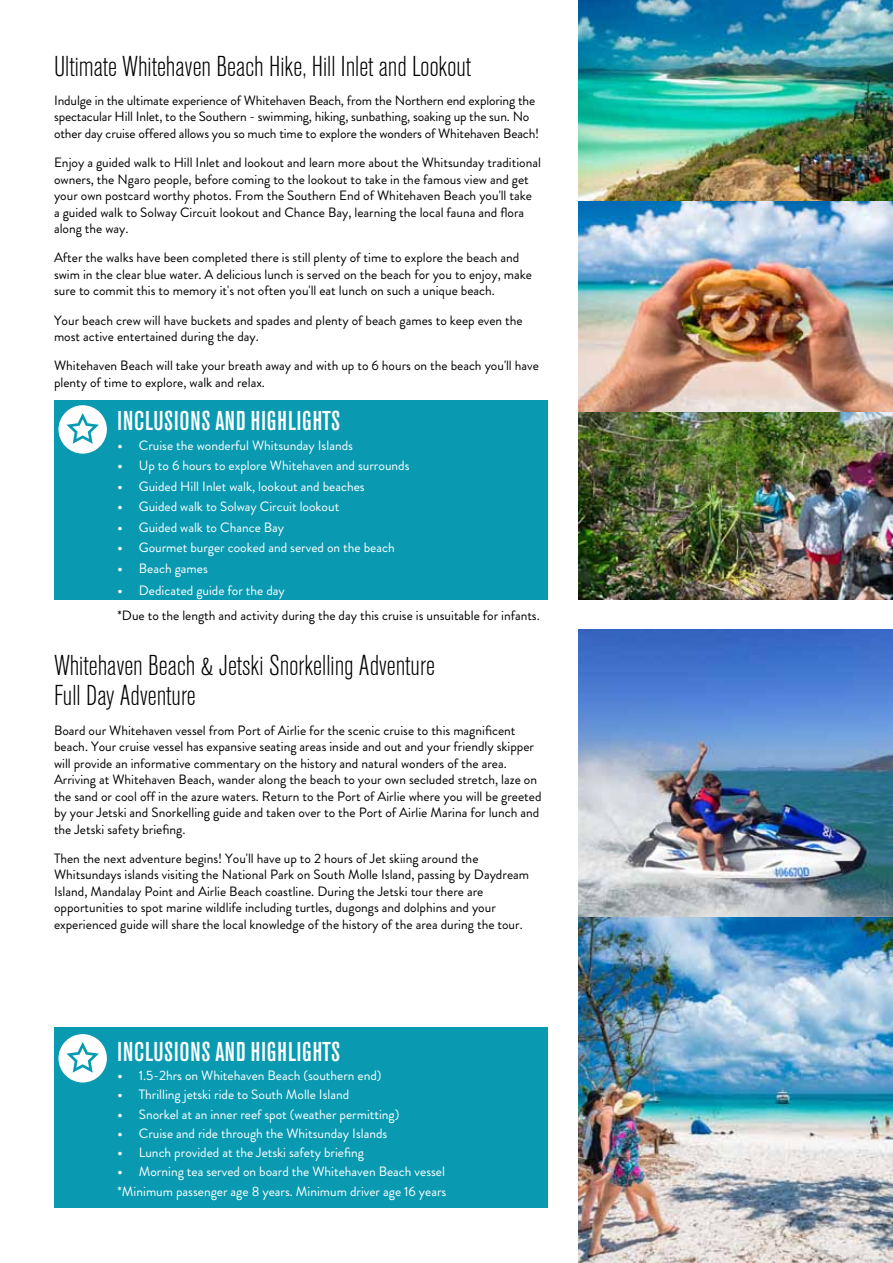
<style>
.page{position:relative;width:893px;height:1263px;background:#fff}
.page>*{position:absolute;margin:0;border:0;box-sizing:border-box;transform-origin:0 0}
.t1{font:300 condensed 28.5px/30px "Akzidenz Grotesk BE";color:#000}
.t2{font:500 condensed 27px "Akzidenz Grotesk BE";letter-spacing:.03em;color:#fff}
.t3{font:13.5px/16.5px "Brandon Grotesque";color:#000}
.t4{font:13.5px/19.2px "Brandon Grotesque";color:#fff}
.s1{font-family:"Brandon Text";font-weight:700}
.s2{font-family:"Brandon Text";font-weight:700;color:#fff}
.s3{color:#fff}
</style>
<div class="page">
<div style="left:54px;top:400px;width:493px;height:200px;background:#099ab2"></div>
<div style="left:54px;top:1027px;width:493px;height:180px;background:#099ab2"></div>
<img style="left:578px;top:0;width:315px;height:600px">
<img style="left:578px;top:629px;width:315px;height:634px">
<div style="left:58px;top:405px;width:49px;height:49px;background:#fff;border-radius:50%"></div>
<svg style="left:66px;top:413px;width:33px;height:31px"></svg>
<div style="left:58px;top:1034px;width:49px;height:48px;background:#fff;border-radius:50%"></div>
<svg style="left:66px;top:1042px;width:33px;height:31px"></svg>
<h1 class="t1" style="left:54px;top:52px;width:419px">Ultimate Whitehaven Beach Hike, Hill Inlet and Lookout</h1>
<p class="t3" style="left:54px;top:92px;width:487px">Indulge in the ultimate experience of Whitehaven Beach, from the Northern end exploring the spectacular Hill Inlet, to the Southern - swimming, hiking, sunbathing, soaking up the sun. No other day cruise offered allows you so much time to explore the wonders of Whitehaven Beach!</p>
<p class="t3" style="left:54px;top:154px;width:488px">Enjoy a guided walk to Hill Inlet and lookout and learn more about the Whitsunday traditional owners, the Ngaro people, before coming to the lookout to take in the famous view and get your own postcard worthy photos. From the Southern End of Whitehaven Beach you'll take a guided walk to Solway Circuit lookout and Chance Bay, learning the local fauna and flora along the way.</p>
<p class="t3" style="left:54px;top:250px;width:479px">After the walks have been completed there is still plenty of time to explore the beach and swim in the clear blue water. A delicious lunch is served on the beach for you to enjoy, make sure to commit this to memory it's not often you'll eat lunch on such a unique beach.</p>
<p class="t3" style="left:54px;top:312px;width:470px">Your beach crew will have buckets and spades and plenty of beach games to keep even the most active entertained during the day.</p>
<p class="t3" style="left:54px;top:358px;width:486px">Whitehaven Beach will take your breath away and with up to 6 hours on the beach you'll have plenty of time to explore, walk and relax.</p>
<h2 class="t2" style="left:118px;top:405px;width:224px">INCLUSIONS AND HIGHLIGHTS</h2>
<p class="t4" style="left:118px;top:436px;width:237px"><span class="s1">•</span> Cruise the wonderful Whitsunday Islands</p>
<p class="t4" style="left:118px;top:456px;width:293px"><span class="s1">•</span> Up to 6 hours to explore Whitehaven and surrounds</p>
<p class="t4" style="left:118px;top:477px;width:249px"><span class="s1">•</span> Guided Hill Inlet walk, lookout and beaches</p>
<p class="t4" style="left:118px;top:497px;width:223px"><span class="s1">•</span> Guided walk to Solway Circuit lookout</p>
<p class="t4" style="left:118px;top:518px;width:168px"><span class="s1">•</span> Guided walk to Chance Bay</p>
<p class="t4" style="left:118px;top:538px;width:279px"><span class="s1">•</span> Gourmet burger cooked and served on the beach</p>
<p class="t4" style="left:118px;top:559px;width:92px"><span class="s1">•</span> Beach games</p>
<p class="t3" style="left:118px;top:578px;width:424px;line-height:24.8px"><span class="s2">•</span> <span class="s3">Dedicated guide for the day<br></span>*Due to the length and activity during the day this cruise is unsuitable for infants.</p>
<h1 class="t1" style="left:54px;top:651px;width:382px">Whitehaven Beach &amp; Jetski Snorkelling Adventure<br>Full Day Adventure</h1>
<p class="t3" style="left:54px;top:722px;width:489px">Board our Whitehaven vessel from Port of Airlie for the scenic cruise to this magnificent beach. Your cruise vessel has expansive seating areas inside and out and your friendly skipper will provide an informative commentary on the history and natural wonders of the area.<br>Arriving at Whitehaven Beach, wander along the beach to your own secluded stretch, laze on the sand or cool off in the azure waters. Return to the Port of Airlie where you will be greeted by your Jetski and Snorkelling guide and taken over to the Port of Airlie Marina for lunch and the Jetski safety briefing.</p>
<p class="t3" style="left:54px;top:850px;width:477px">Then the next adventure begins! You'll have up to 2 hours of Jet skiing around the Whitsundays islands visiting the National Park on South Molle Island, passing by Daydream Island, Mandalay Point and Airlie Beach coastline. During the Jetski tour there are opportunities to spot marine wildlife including turtles, dugongs and dolphins and your experienced guide will share the local knowledge of the history of the area during the tour.</p>
<h2 class="t2" style="left:118px;top:1036px;width:224px">INCLUSIONS AND HIGHLIGHTS</h2>
<p class="t4" style="left:118px;top:1066px;width:266px"><span class="s1">•</span> 1.5-2hrs on Whitehaven Beach (southern end)</p>
<p class="t4" style="left:118px;top:1085px;width:233px"><span class="s1">•</span> Thrilling jetski ride to South Molle Island</p>
<p class="t4" style="left:118px;top:1104px;width:283px"><span class="s1">•</span> Snorkel at an inner reef spot (weather permitting)</p>
<p class="t4" style="left:118px;top:1124px;width:271px"><span class="s1">•</span> Cruise and ride through the Whitsunday Islands</p>
<p class="t4" style="left:118px;top:1143px;width:248px"><span class="s1">•</span> Lunch provided at the Jetski safety briefing</p>
<p class="t4" style="left:118px;top:1162px;width:330px"><span class="s1">•</span> Morning tea served on board the Whitehaven Beach vessel *Minimum passenger age 8 years. Minimum driver age 16 years</p>
</div>
